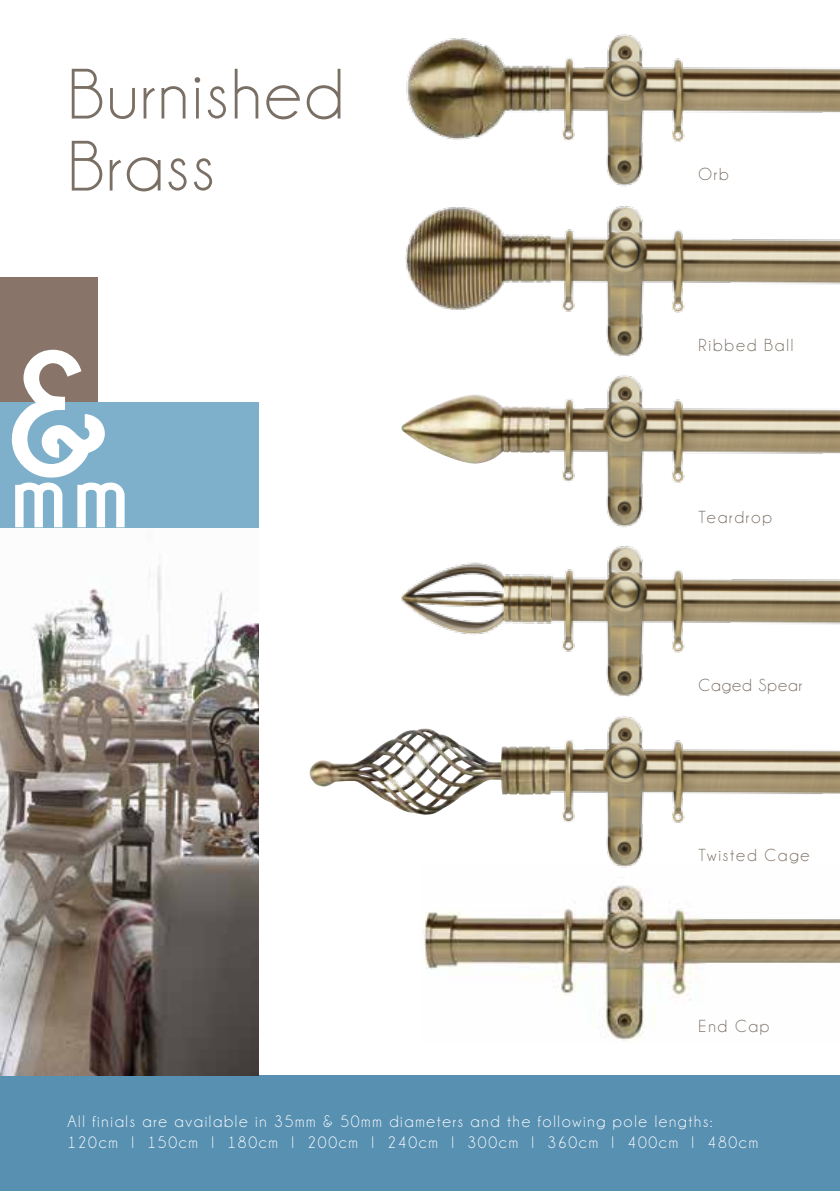
<style>
.page{position:relative;width:840px;height:1191px;background:#fff}
.page>*{position:absolute;margin:0;border:0;box-sizing:border-box;transform-origin:0 0}
.t1{font:700 95.2px "Champagne&Limousines";color:#fff}
.t2{font:72px/72px "Champagne&Limousines";letter-spacing:.04em;color:#7a6f65}
.t3{font:17.6px "Champagne&Limousines";letter-spacing:.1em;color:#7a6f65}
.t4{font:17.6px "Champagne&Limousines";letter-spacing:.06em;color:#7a6f65}
.t5{font:16.8px/20.2px "Champagne&Limousines";letter-spacing:.1em;color:#fff}
</style>
<div class="page">
<img style="left:424px;top:911px;width:269px;height:130px">
<img style="left:693px;top:921px;width:146px;height:55px">
<div style="left:0;top:1075px;width:839px;height:116px;background:#5890b1"></div>
<img style="left:0;top:565px;width:259px;height:510px">
<img style="left:572px;top:581px;width:267px;height:116px">
<img style="left:401px;top:562px;width:171px;height:90px">
<img style="left:549px;top:375px;width:290px;height:206px">
<img style="left:401px;top:394px;width:149px;height:71px">
<img style="left:551px;top:34px;width:288px;height:99px">
<img style="left:406px;top:38px;width:145px;height:102px">
<img style="left:549px;top:716px;width:290px;height:205px">
<img style="left:309px;top:728px;width:241px;height:88px">
<img style="left:549px;top:133px;width:290px;height:224px">
<img style="left:405px;top:187px;width:165px;height:142px">
<div style="left:0;top:278px;width:97px;height:125px;background:#887468"></div>
<div style="left:0;top:403px;width:259px;height:125px;background:#7eb0cc"></div>
<h2 class="t2" style="left:68px;top:59px;width:277px">Burnished<br>Brass</h2>
<h1 class="t1" style="left:6px;top:442px;width:125px"><sup>&amp;</sup>m m</h1>
<p class="t3" style="left:698px;top:166px;width:32px">Orb</p>
<p class="t3" style="left:698px;top:336px;width:96px">Ribbed Ball</p>
<p class="t3" style="left:698px;top:508px;width:75px">Teardrop</p>
<p class="t4" style="left:698px;top:676px;width:105px">Caged Spear</p>
<p class="t3" style="left:698px;top:846px;width:112px">Twisted Cage</p>
<p class="t3" style="left:698px;top:1017px;width:72px">End Cap</p>
<p class="t5" style="left:67px;top:1111px;width:692px">All finials are available in 35mm &amp; 50mm diameters and the following pole lengths:<br>120cm I 150cm I 180cm I 200cm I 240cm I 300cm I 360cm I 400cm I 480cm</p>
</div>
